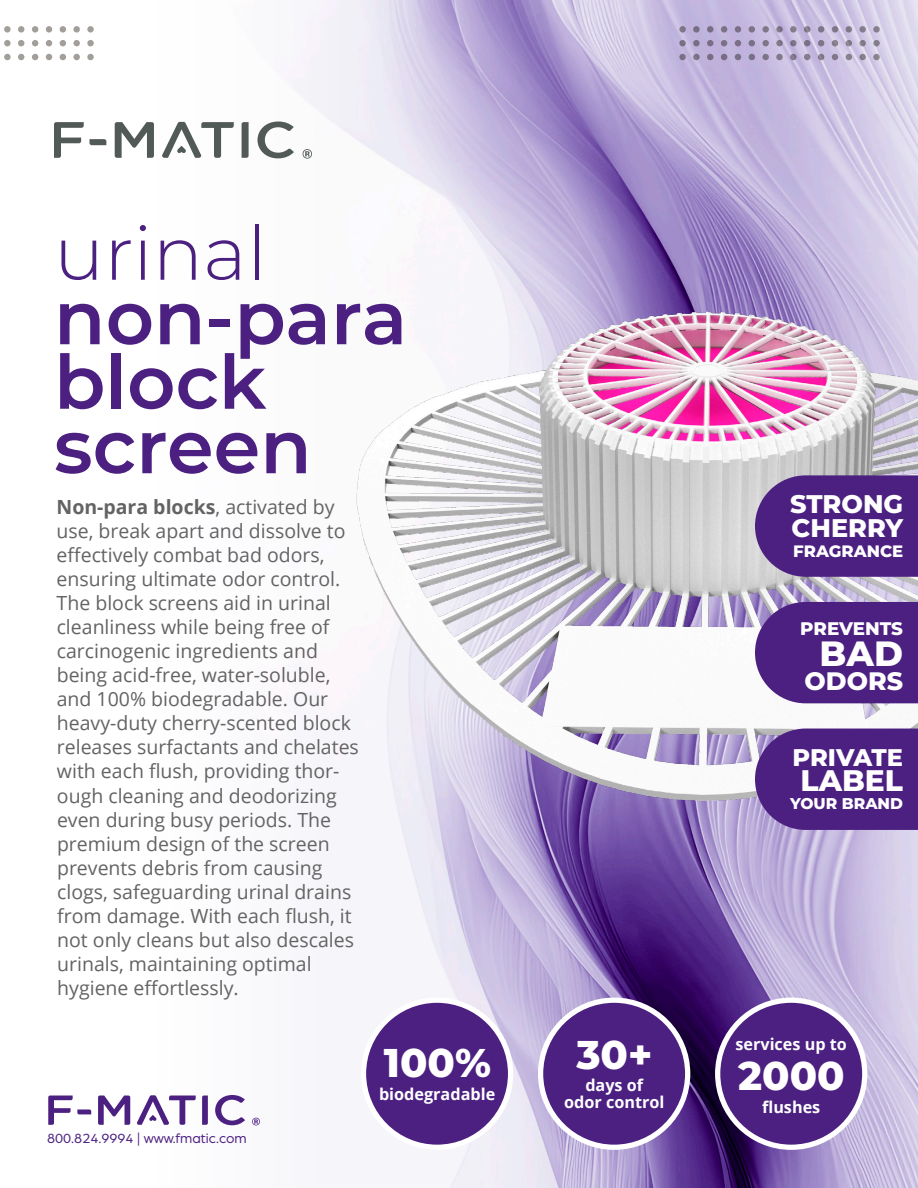
<style>
.page{position:relative;width:918px;height:1188px;background:#fff}
.page>*{position:absolute;margin:0;border:0;box-sizing:border-box;transform-origin:0 0}
.t1{font:600 75px/64.5px "Montserrat";color:#4c2081}
.t2{font:300 75px "Montserrat";color:#4c2081}
.t3{font:800 40.05px "Montserrat";color:#fff}
.t4{font:800 35.1px "Montserrat";color:#fff}
.t5{font:800 29.7px "Montserrat";color:#fff}
.t6{font:800 25.5px/24px "Montserrat";color:#fff}
.t7{font:800 25.2px "Montserrat";color:#fff}
.t8{font:800 24px "Montserrat";letter-spacing:-.005em;color:#fff}
.t9{font:19.5px/24px "Open Sans";color:#636363}
.t10{font:800 18.3px "Montserrat";color:#fff}
.t11{font:800 16.5px "Montserrat";color:#fff}
.t12{font:700 16.2px "Open Sans";color:#fff}
.t13{font:800 15.6px "Montserrat";color:#fff}
.t14{font:14.25px "Arboria";color:#4c2081}
.s1{font-weight:700}
</style>
<div class="page">
<img style="left:351px;top:0;width:567px;height:1188px">
<div style="left:154px;top:0;width:197px;height:1188px;background:#fbfbfc"></div>
<img style="left:355px;top:302px;width:563px;height:508px">
<svg style="left:859px;top:26px;width:7px;height:7px"></svg>
<svg style="left:859px;top:40px;width:7px;height:6px"></svg>
<div style="left:859px;top:54px;width:7px;height:6px;background:#867e8c;border-radius:50%"></div>
<svg style="left:873px;top:26px;width:7px;height:7px"></svg>
<div style="left:873px;top:40px;width:7px;height:6px;background:#857c8b;border-radius:50%"></div>
<div style="left:873px;top:54px;width:7px;height:6px;background:#8a838e;border-radius:50%"></div>
<div style="left:818px;top:26px;width:6px;height:7px;background:#7f7689;border-radius:50%"></div>
<svg style="left:818px;top:40px;width:6px;height:6px"></svg>
<svg style="left:818px;top:54px;width:6px;height:6px"></svg>
<div style="left:832px;top:26px;width:6px;height:7px;background:#7f7687;border-radius:50%"></div>
<svg style="left:832px;top:40px;width:6px;height:6px"></svg>
<svg style="left:832px;top:54px;width:6px;height:6px"></svg>
<div style="left:846px;top:26px;width:6px;height:7px;background:#827989;border-radius:50%"></div>
<svg style="left:846px;top:40px;width:6px;height:6px"></svg>
<svg style="left:846px;top:54px;width:6px;height:6px"></svg>
<div style="left:693px;top:26px;width:7px;height:7px;background:#786d86;border-radius:50%"></div>
<div style="left:693px;top:40px;width:7px;height:6px;background:#786d83;border-radius:50%"></div>
<div style="left:693px;top:54px;width:7px;height:6px;background:#7b7186;border-radius:50%"></div>
<div style="left:707px;top:26px;width:6px;height:7px;background:#786d84;border-radius:50%"></div>
<svg style="left:707px;top:40px;width:6px;height:6px"></svg>
<svg style="left:707px;top:54px;width:6px;height:6px"></svg>
<div style="left:721px;top:26px;width:6px;height:7px;background:#7b7286;border-radius:50%"></div>
<svg style="left:721px;top:40px;width:6px;height:6px"></svg>
<svg style="left:721px;top:54px;width:6px;height:6px"></svg>
<div style="left:679px;top:26px;width:7px;height:7px;background:#7f7588;border-radius:50%"></div>
<div style="left:679px;top:40px;width:7px;height:6px;background:#786f84;border-radius:50%"></div>
<div style="left:679px;top:54px;width:7px;height:6px;background:#796f86;border-radius:50%"></div>
<svg style="left:776px;top:26px;width:7px;height:7px"></svg>
<div style="left:776px;top:40px;width:7px;height:6px;background:#807789;border-radius:50%"></div>
<div style="left:776px;top:54px;width:7px;height:6px;background:#807989;border-radius:50%"></div>
<div style="left:790px;top:26px;width:7px;height:7px;background:#877e8c;border-radius:50%"></div>
<div style="left:790px;top:40px;width:7px;height:6px;background:#7d7486;border-radius:50%"></div>
<div style="left:790px;top:54px;width:7px;height:6px;background:#827889;border-radius:50%"></div>
<svg style="left:804px;top:26px;width:6px;height:7px"></svg>
<svg style="left:804px;top:40px;width:6px;height:6px"></svg>
<svg style="left:804px;top:54px;width:6px;height:6px"></svg>
<div style="left:735px;top:26px;width:6px;height:7px;background:#7b7086;border-radius:50%"></div>
<svg style="left:735px;top:40px;width:6px;height:6px"></svg>
<svg style="left:735px;top:54px;width:6px;height:6px"></svg>
<div style="left:749px;top:26px;width:6px;height:7px;background:#7e7386;border-radius:50%"></div>
<svg style="left:749px;top:40px;width:6px;height:6px"></svg>
<svg style="left:749px;top:54px;width:6px;height:6px"></svg>
<div style="left:762px;top:26px;width:7px;height:7px;background:#807889;border-radius:50%"></div>
<div style="left:762px;top:40px;width:7px;height:6px;background:#7f7689;border-radius:50%"></div>
<div style="left:762px;top:54px;width:7px;height:6px;background:#7d7386;border-radius:50%"></div>
<div style="left:73px;top:26px;width:7px;height:7px;background:#a29e9a;border-radius:50%"></div>
<div style="left:73px;top:40px;width:7px;height:6px;background:#a29e9a;border-radius:50%"></div>
<div style="left:73px;top:54px;width:7px;height:6px;background:#a29e9a;border-radius:50%"></div>
<div style="left:87px;top:26px;width:7px;height:7px;background:#a29e9a;border-radius:50%"></div>
<div style="left:87px;top:40px;width:7px;height:6px;background:#a29e9a;border-radius:50%"></div>
<div style="left:87px;top:54px;width:7px;height:6px;background:#a29e9a;border-radius:50%"></div>
<div style="left:32px;top:26px;width:6px;height:7px;background:#a29e9a;border-radius:50%"></div>
<svg style="left:32px;top:40px;width:6px;height:6px"></svg>
<svg style="left:32px;top:54px;width:6px;height:6px"></svg>
<div style="left:46px;top:26px;width:6px;height:7px;background:#a29e9a;border-radius:50%"></div>
<svg style="left:46px;top:40px;width:6px;height:6px"></svg>
<svg style="left:46px;top:54px;width:6px;height:6px"></svg>
<div style="left:60px;top:26px;width:6px;height:7px;background:#a29e9a;border-radius:50%"></div>
<svg style="left:60px;top:40px;width:6px;height:6px"></svg>
<svg style="left:60px;top:54px;width:6px;height:6px"></svg>
<div style="left:4px;top:26px;width:7px;height:7px;background:#a29e9a;border-radius:50%"></div>
<div style="left:4px;top:40px;width:7px;height:6px;background:#a29e9a;border-radius:50%"></div>
<div style="left:4px;top:54px;width:7px;height:6px;background:#a29e9a;border-radius:50%"></div>
<div style="left:18px;top:26px;width:6px;height:7px;background:#a29e9a;border-radius:50%"></div>
<svg style="left:18px;top:40px;width:6px;height:6px"></svg>
<svg style="left:18px;top:54px;width:6px;height:6px"></svg>
<svg style="left:715px;top:998px;width:152px;height:152px;background:#684594"></svg>
<svg style="left:538px;top:998px;width:152px;height:152px;background:#6a4796"></svg>
<svg style="left:361px;top:998px;width:152px;height:152px"></svg>
<svg style="left:755px;top:602px;width:163px;height:101px;background:#552c87"></svg>
<svg style="left:755px;top:729px;width:163px;height:101px;background:#532986"></svg>
<svg style="left:755px;top:475px;width:163px;height:102px;background:#552d86"></svg>
<svg style="left:215px;top:1095px;width:30px;height:30px"></svg>
<svg style="left:202px;top:1096px;width:6px;height:29px"></svg>
<svg style="left:98px;top:1096px;width:32px;height:29px"></svg>
<svg style="left:48px;top:1096px;width:43px;height:29px"></svg>
<svg style="left:137px;top:1095px;width:59px;height:30px"></svg>
<svg style="left:252px;top:1118px;width:8px;height:7px"></svg>
<svg style="left:257px;top:122px;width:37px;height:36px"></svg>
<svg style="left:242px;top:122px;width:7px;height:36px"></svg>
<svg style="left:115px;top:122px;width:39px;height:36px"></svg>
<svg style="left:54px;top:122px;width:52px;height:36px"></svg>
<svg style="left:162px;top:122px;width:72px;height:36px"></svg>
<svg style="left:303px;top:149px;width:9px;height:10px"></svg>
<h1 class="t2" style="left:54px;top:202px;width:214px">urinal</h1>
<h1 class="t1" style="left:54px;top:282px;width:355px">non-para block screen</h1>
<p class="t9" style="left:56px;top:495px;width:304px"><span class="s1">Non-para blocks</span>, activated by use, break apart and dissolve to effectively combat bad odors, ensuring ultimate odor control.<br>The block screens aid in urinal cleanliness while being free of carcinogenic ingredients and being acid-free, water-soluble, and 100% biodegradable. Our heavy-duty cherry-scented block releases surfactants and chelates with each flush, providing thor&shy;ough cleaning and deodorizing even during busy periods. The premium design of the screen prevents debris from causing clogs, safeguarding urinal drains from damage. With each flush, it not only cleans but also descales urinals, maintaining optimal hygiene effortlessly.</p>
<p class="t14" style="left:47px;top:1129px;width:201px">800.824.9994 | www.fmatic.com</p>
<h2 class="t3" style="left:384px;top:1034px;width:109px">100%</h2>
<p class="t12" style="left:379px;top:1082px;width:118px">biodegradable</p>
<h2 class="t3" style="left:576px;top:1026px;width:78px">30+</h2>
<p class="t12" style="left:585px;top:1074px;width:59px">days of</p>
<p class="t12" style="left:564px;top:1090px;width:102px">odor control</p>
<h3 class="t6" style="left:790px;top:491px;width:115px">STRONG<br>CHERRY</h3>
<p class="t11" style="left:793px;top:539px;width:112px">FRAGRANCE</p>
<p class="t10" style="left:800px;top:615px;width:104px">PREVENTS</p>
<h3 class="t4" style="left:820px;top:628px;width:85px">BAD</h3>
<p class="t7" style="left:804px;top:663px;width:100px">ODORS</p>
<p class="t8" style="left:793px;top:739px;width:112px">PRIVATE</p>
<h3 class="t5" style="left:800px;top:759px;width:104px">LABEL</h3>
<p class="t13" style="left:790px;top:792px;width:114px">YOUR BRAND</p>
<p class="t12" style="left:735px;top:1033px;width:113px">services up to</p>
<h2 class="t3" style="left:738px;top:1047px;width:108px">2000</h2>
<p class="t12" style="left:762px;top:1095px;width:60px">flushes</p>
</div>
